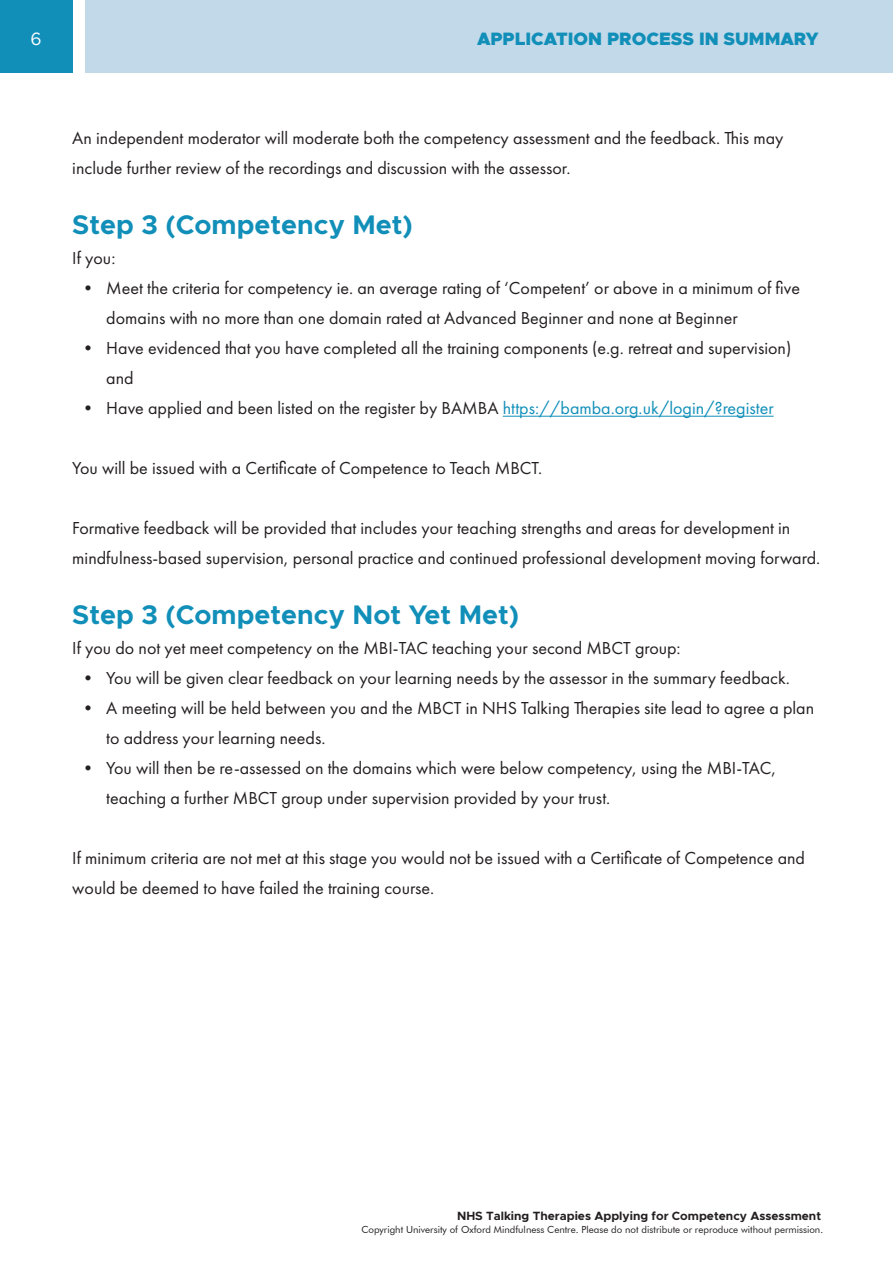
<style>
.page{position:relative;width:893px;height:1263px;background:#fff}
.page>*{position:absolute;margin:0;border:0;box-sizing:border-box;transform-origin:0 0}
.t1{font:700 27px "Metropolis";color:#118fb9}
.t2{font:18px/30px "Futura PT";color:#231f20}
.t3{font:900 18px "Metropolis";color:#118fb9}
.t4{font:18px "Metropolis";color:#fff}
.t5{font:700 12px "Metropolis";color:#231f20}
.t6{font:9.75px "Futura BT";color:#231f20}
.s1{color:#118fb9}
</style>
<div class="page">
<div style="left:86px;top:0;width:807px;height:72px;background:#c1d9e8"></div>
<div style="left:0;top:0;width:72px;height:72px;background:#118fb9"></div>
<hr style="left:503px;top:416px;width:271px;height:1px;background:#118fb9">
<p class="t4" style="left:31px;top:28px;width:13px">6</p>
<p class="t3" style="left:477px;top:27px;width:343px">APPLICATION PROCESS IN SUMMARY</p>
<p class="t2" style="left:72px;top:123px;width:713px">An independent moderator will moderate both the competency assessment and the feedback. This may include further review of the recordings and discussion with the assessor.</p>
<p class="t1" style="left:72px;top:208px;width:342px">Step 3 (Competency Met)</p>
<p class="t2" style="left:72px;top:243px;width:45px">If you:</p>
<p class="t2" style="left:106px;top:273px;width:695px;text-indent:-27px">• Meet the criteria for competency ie. an average rating of ‘Competent’ or above in a minimum of five domains with no more than one domain rated at Advanced Beginner and none at Beginner</p>
<p class="t2" style="left:106px;top:333px;width:686px;text-indent:-27px">• Have evidenced that you have completed all the training components (e.g. retreat and supervision) and</p>
<p class="t2" style="left:79px;top:393px;width:696px">• Have applied and been listed on the register by BAMBA <span class="s1">https://bamba.org.uk/login/?register</span></p>
<p class="t2" style="left:72px;top:453px;width:472px">You will be issued with a Certificate of Competence to Teach MBCT.</p>
<p class="t2" style="left:72px;top:513px;width:749px">Formative feedback will be provided that includes your teaching strengths and areas for development in mindfulness-based supervision, personal practice and continued professional development moving forward.</p>
<p class="t1" style="left:72px;top:598px;width:448px">Step 3 (Competency Not Yet Met)</p>
<p class="t2" style="left:72px;top:633px;width:610px">If you do not yet meet competency on the MBI-TAC teaching your second MBCT group:</p>
<p class="t2" style="left:79px;top:663px;width:712px">• You will be given clear feedback on your learning needs by the assessor in the summary feedback.</p>
<p class="t2" style="left:106px;top:693px;width:709px;text-indent:-27px">• A meeting will be held between you and the MBCT in NHS Talking Therapies site lead to agree a plan to address your learning needs.</p>
<p class="t2" style="left:106px;top:753px;width:671px;text-indent:-27px">• You will then be re-assessed on the domains which were below competency, using the MBI-TAC, teaching a further MBCT group under supervision provided by your trust.</p>
<p class="t2" style="left:72px;top:843px;width:734px">If minimum criteria are not met at this stage you would not be issued with a Certificate of Competence and would be deemed to have failed the training course.</p>
<p class="t5" style="left:457px;top:1208px;width:366px">NHS Talking Therapies Applying for Competency Assessment</p>
<p class="t6" style="left:361px;top:1224px;width:463px">Copyright University of Oxford Mindfulness Centre. Please do not distribute or reproduce without permission.</p>
</div>
